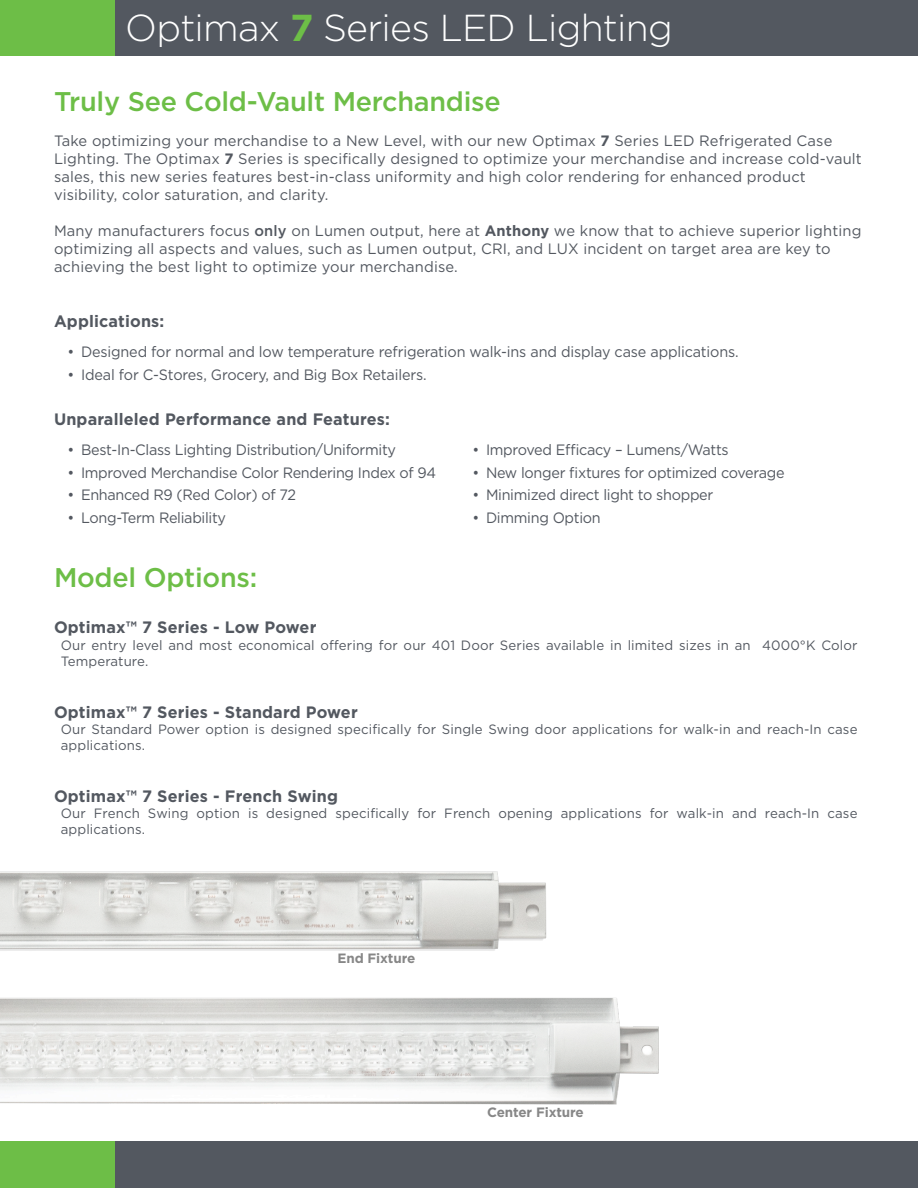
<style>
.page{position:relative;width:918px;height:1188px;background:#fff}
.page>*{position:absolute;margin:0;border:0;box-sizing:border-box;transform-origin:0 0}
.t1{font:300 37.5px "Gotham";letter-spacing:-.02em;color:#fff}
.t2{font:500 27px "Gotham";letter-spacing:-.01em;color:#6dbe47}
.t3{font:700 16.5px "Gotham";letter-spacing:.01em;color:#535860}
.t4{font:15px/18px "Gotham";letter-spacing:.005em;color:#535860}
.t5{font:15px "Gotham";letter-spacing:-.02em;color:#535860;scale:.96 1}
.t6{font:15px "Gotham";letter-spacing:.005em;color:#535860;scale:.96 1}
.t7{font:13.5px/16.2px "Gotham";letter-spacing:.01em;color:#535860}
.t8{font:700 13.5px "Gotham";letter-spacing:-.01em;color:#878787}
.s1{font-weight:700;color:#6dbe47}
.s2{font-weight:700}
.s3{font-weight:500}
</style>
<div class="page">
<div style="left:0;top:1141px;width:918px;height:47px;background:#535860"></div>
<div style="left:115px;top:0;width:803px;height:56px;background:#535860"></div>
<div style="left:0;top:0;width:115px;height:56px;background:#6dbe47"></div>
<div style="left:0;top:1141px;width:115px;height:47px;background:#6dbe47"></div>
<img style="left:0;top:997px;width:659px;height:108px">
<img style="left:0;top:871px;width:547px;height:80px">
<p class="t1" style="left:125px;top:4px;width:549px">Optimax <span class="s1">7</span> Series LED Lighting</p>
<p class="t2" style="left:54px;top:83px;width:448px">Truly See Cold-Vault Merchandise</p>
<p class="t4" style="left:54px;top:132px;width:809px">Take optimizing your merchandise to a New Level, with our new Optimax <span class="s2">7</span> Series LED Refrigerated Case Lighting. The Optimax <span class="s2">7</span> Series is specifically designed to optimize your merchandise and increase cold-vault sales, this new series features best-in-class uniformity and high color rendering for enhanced product visibility, color saturation, and clarity.</p>
<p class="t4" style="left:54px;top:222px;width:809px">Many manufacturers focus <span class="s3">only</span> on Lumen output, here at <span class="s2">Anthony</span> we know that to achieve superior lighting optimizing all aspects and values, such as Lumen output, CRI, and LUX incident on target area are key to achieving the best light to optimize your merchandise.</p>
<p class="t3" style="left:54px;top:310px;width:112px">Applications:</p>
<p class="t6" style="left:68px;top:342px;width:701px">• Designed for normal and low temperature refrigeration walk-ins and display case applications.</p>
<p class="t6" style="left:68px;top:365px;width:376px">• Ideal for C-Stores, Grocery, and Big Box Retailers.</p>
<p class="t3" style="left:54px;top:408px;width:337px">Unparalleled Performance and Features:</p>
<p class="t5" style="left:68px;top:440px;width:344px">• Best-In-Class Lighting Distribution/Uniformity</p>
<p class="t5" style="left:68px;top:463px;width:386px">• Improved Merchandise Color Rendering Index of 94</p>
<p class="t5" style="left:68px;top:485px;width:240px">• Enhanced R9 (Red Color) of 72</p>
<p class="t5" style="left:68px;top:508px;width:167px">• Long-Term Reliability</p>
<p class="t5" style="left:472px;top:440px;width:268px">• Improved Efficacy – Lumens/Watts</p>
<p class="t5" style="left:472px;top:463px;width:327px">• New longer fixtures for optimized coverage</p>
<p class="t5" style="left:472px;top:485px;width:252px">• Minimized direct light to shopper</p>
<p class="t5" style="left:472px;top:508px;width:135px">• Dimming Option</p>
<p class="t2" style="left:54px;top:560px;width:205px">Model Options:</p>
<p class="t3" style="left:54px;top:617px;width:264px">Optimax™ 7 Series - Low Power</p>
<p class="t7" style="left:61px;top:636px;width:798px">Our entry level and most economical offering for our 401 Door Series available in limited sizes in an 4000°K Color<br>Temperature.</p>
<p class="t3" style="left:54px;top:701px;width:305px">Optimax™ 7 Series - Standard Power</p>
<p class="t7" style="left:61px;top:721px;width:798px">Our Standard Power option is designed specifically for Single Swing door applications for walk-in and reach-In case applications.</p>
<p class="t3" style="left:54px;top:785px;width:285px">Optimax™ 7 Series - French Swing</p>
<p class="t7" style="left:61px;top:805px;width:798px">Our French Swing option is designed specifically for French opening applications for walk-in and reach-In case applications.</p>
<p class="t8" style="left:338px;top:950px;width:79px">End Fixture</p>
<p class="t8" style="left:487px;top:1103px;width:98px">Center Fixture</p>
</div>
